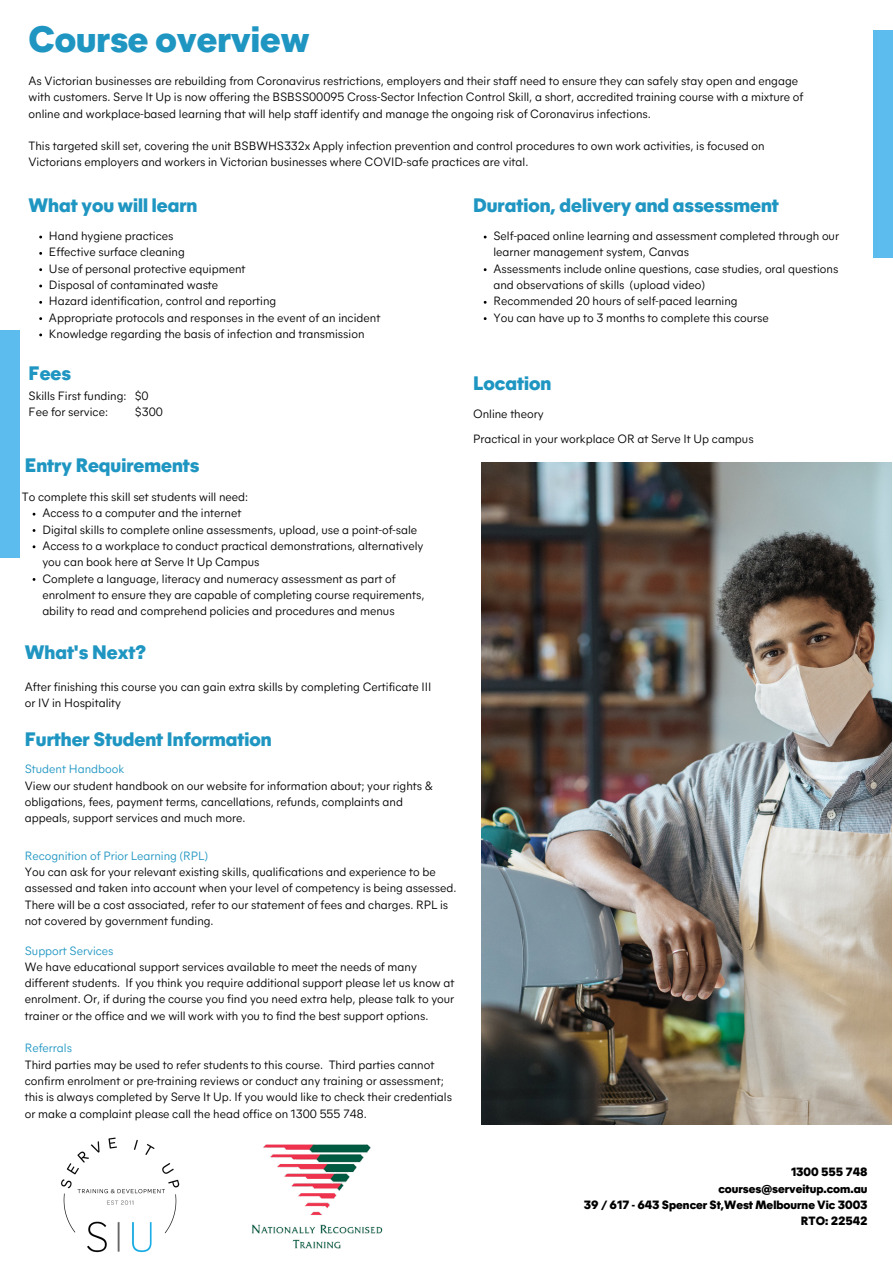
<style>
.page{position:relative;width:893px;height:1263px;background:#fff}
.page>*{position:absolute;margin:0;border:0;box-sizing:border-box;transform-origin:0 0}
.t1{font:800 36.67px "Mier A";color:#1f96c2}
.t2{font:800 19.5px "Mier A";color:#1f96c2}
.t3{font:12px/16.4px "Mier A";color:#000}
.t4{font:800 12px/16.4px "Mier A";color:#000;text-align:right}
.t5{font:12px "Mier A";color:#1f96c2}
</style>
<div class="page">
<img style="left:61px;top:1137px;width:119px;height:116px">
<img style="left:251px;top:1144px;width:132px;height:105px">
<div style="left:0;top:331px;width:20px;height:227px;background:#5bbced"></div>
<div style="left:873px;top:30px;width:20px;height:227px;background:#5bbced"></div>
<img style="left:481px;top:462px;width:410px;height:662px">
<p class="t1" style="left:29px;top:25px;width:282px">Course overview</p>
<h2 class="t3" style="left:29px;top:74px;width:776px">As Victorian businesses are rebuilding from Coronavirus restrictions, employers and their staff need to ensure they can safely stay open and engage with customers. Serve It Up is now offering the BSBSS00095 Cross-Sector Infection Control Skill, a short, accredited training course with a mixture of online and workplace-based learning that will help staff identify and manage the ongoing risk of Coronavirus infections.</h2>
<h2 class="t3" style="left:29px;top:139px;width:737px">This targeted skill set, covering the unit BSBWHS332x Apply infection prevention and control procedures to own work activities, is focused on<br>Victorians employers and workers in Victorian businesses where COVID-safe practices are vital.</h2>
<p class="t2" style="left:29px;top:197px;width:170px">What you will learn</p>
<p class="t3" style="left:49px;top:229px;width:126px">Hand hygiene practices</p>
<p class="t3" style="left:49px;top:245px;width:137px">Effective surface cleaning</p>
<p class="t3" style="left:49px;top:262px;width:198px">Use of personal protective equipment</p>
<p class="t3" style="left:49px;top:278px;width:171px">Disposal of contaminated waste</p>
<p class="t3" style="left:49px;top:294px;width:229px">Hazard identification, control and reporting</p>
<p class="t3" style="left:49px;top:311px;width:333px">Appropriate protocols and responses in the event of an incident</p>
<p class="t3" style="left:49px;top:327px;width:317px">Knowledge regarding the basis of infection and transmission</p>
<p class="t2" style="left:473px;top:197px;width:307px">Duration, delivery and assessment</p>
<h2 class="t3" style="left:493px;top:229px;width:347px">Self-paced online learning and assessment completed through our learner management system, Canvas</h2>
<p class="t3" style="left:493px;top:262px;width:346px">Assessments include online questions, case studies, oral questions and observations of skills (upload video)</p>
<p class="t3" style="left:493px;top:294px;width:246px">Recommended 20 hours of self-paced learning</p>
<p class="t3" style="left:493px;top:311px;width:277px">You can have up to 3 months to complete this course</p>
<p class="t2" style="left:29px;top:365px;width:44px">Fees</p>
<p class="t2" style="left:473px;top:375px;width:80px">Location</p>
<p class="t3" style="left:29px;top:389px;width:122px">Skills First funding: $0</p>
<h2 class="t3" style="left:29px;top:405px;width:81px">Fee for service:</h2>
<h2 class="t3" style="left:135px;top:405px;width:30px">$300</h2>
<p class="t3" style="left:473px;top:407px;width:72px">Online theory</p>
<p class="t3" style="left:473px;top:431px;width:282px">Practical in your workplace OR at Serve It Up campus</p>
<h2 class="t2" style="left:25px;top:457px;width:176px">Entry Requirements</h2>
<h2 class="t3" style="left:22px;top:490px;width:228px">To complete this skill set students will need:</h2>
<p class="t3" style="left:42px;top:506px;width:200px">Access to a computer and the internet</p>
<p class="t3" style="left:42px;top:522px;width:376px">Digital skills to complete online assessments, upload, use a point-of-sale</p>
<p class="t3" style="left:42px;top:539px;width:382px">Access to a workplace to conduct practical demonstrations, alternatively you can book here at Serve It Up Campus</p>
<p class="t3" style="left:42px;top:571px;width:383px">Complete a language, literacy and numeracy assessment as part of enrolment to ensure they are capable of completing course requirements, ability to read and comprehend policies and procedures and menus</p>
<p class="t2" style="left:25px;top:645px;width:123px">What's Next?</p>
<p class="t3" style="left:25px;top:679px;width:408px">After finishing this course you can gain extra skills by completing Certificate III or IV in Hospitality</p>
<h2 class="t2" style="left:25px;top:731px;width:248px">Further Student Information</h2>
<p class="t5" style="left:25px;top:764px;width:101px">Student Handbook</p>
<p class="t3" style="left:25px;top:778px;width:409px">View our student handbook on our website for information about; your rights &amp; obligations, fees, payment terms, cancellations, refunds, complaints and appeals, support services and much more.</p>
<p class="t5" style="left:25px;top:850px;width:185px">Recognition of Prior Learning (RPL)</p>
<p class="t3" style="left:25px;top:865px;width:433px">You can ask for your relevant existing skills, qualifications and experience to be assessed and taken into account when your level of competency is being assessed.<br>There will be a cost associated, refer to our statement of fees and charges. RPL is not covered by government funding.</p>
<p class="t5" style="left:25px;top:945px;width:90px">Support Services</p>
<p class="t3" style="left:25px;top:960px;width:431px">We have educational support services available to meet the needs of many different students. If you think you require additional support please let us know at enrolment. Or, if during the course you find you need extra help, please talk to your trainer or the office and we will work with you to find the best support options.</p>
<p class="t5" style="left:25px;top:1043px;width:49px">Referrals</p>
<p class="t3" style="left:25px;top:1057px;width:429px">Third parties may be used to refer students to this course. Third parties cannot confirm enrolment or pre-training reviews or conduct any training or assessment; this is always completed by Serve It Up. If you would like to check their credentials or make a complaint please call the head office on 1300 555 748.</p>
<h3 class="t4" style="left:584px;top:1165px;width:285px">1300 555 748<br>courses@serveitup.com.au<br>39 / 617 - 643 Spencer St,West Melbourne Vic 3003<br>RTO: 22542</h3>
</div>
